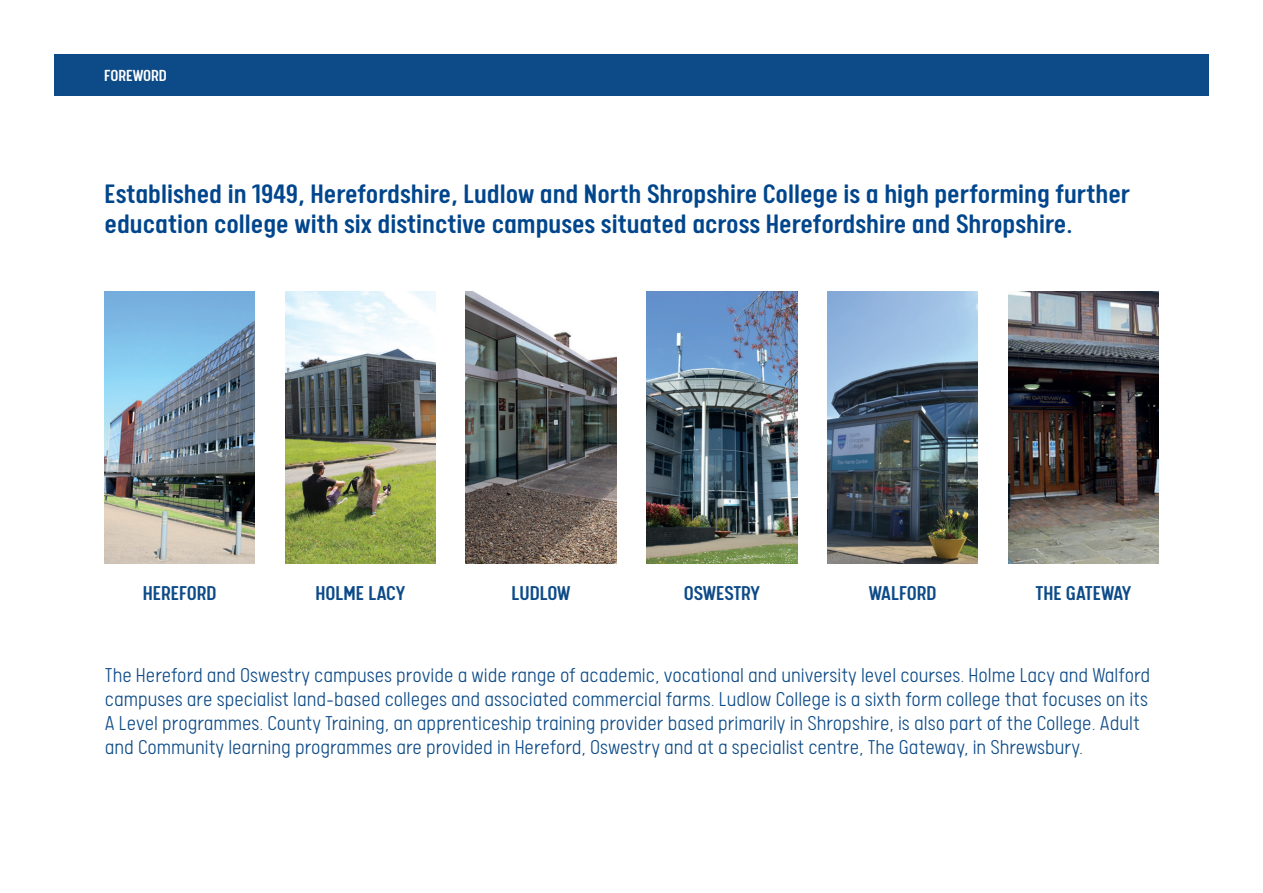
<style>
.page{position:relative;width:1263px;height:893px;background:#fff}
.page>*{position:absolute;margin:0;border:0;box-sizing:border-box;transform-origin:0 0}
.t1{font:500 30px/30px "Calps";color:#01468c}
.t2{font:300 22.5px/24px "Calps";color:#0d4b88}
.t3{font:500 22.5px "Calps";color:#0d4b88}
.t4{font:500 18px "Calps";color:#fff}
</style>
<div class="page">
<div style="left:54px;top:54px;width:1155px;height:41px;background:#0d4b88"></div>
<img style="left:104px;top:291px;width:151px;height:273px">
<img style="left:285px;top:291px;width:151px;height:273px">
<img style="left:466px;top:291px;width:150px;height:273px">
<img style="left:646px;top:291px;width:151px;height:273px">
<img style="left:827px;top:291px;width:151px;height:273px">
<img style="left:1008px;top:291px;width:151px;height:273px">
<p class="t4" style="left:104px;top:65px;width:64px">FOREWORD</p>
<h1 class="t1" style="left:105px;top:177px;width:1027px">Established in 1949, Herefordshire, Ludlow and North Shropshire College is a high performing further education college with six distinctive campuses situated across Herefordshire and Shropshire.</h1>
<p class="t3" style="left:143px;top:580px;width:75px">HEREFORD</p>
<p class="t3" style="left:316px;top:580px;width:91px">HOLME LACY</p>
<p class="t3" style="left:512px;top:580px;width:60px">LUDLOW</p>
<p class="t3" style="left:684px;top:580px;width:78px">OSWESTRY</p>
<p class="t3" style="left:869px;top:580px;width:69px">WALFORD</p>
<p class="t3" style="left:1035px;top:580px;width:97px">THE GATEWAY</p>
<p class="t2" style="left:105px;top:662px;width:1047px">The Hereford and Oswestry campuses provide a wide range of academic, vocational and university level courses. Holme Lacy and Walford campuses are specialist land-based colleges and associated commercial farms. Ludlow College is a sixth form college that focuses on its A Level programmes. County Training, an apprenticeship training provider based primarily in Shropshire, is also part of the College. Adult and Community learning programmes are provided in Hereford, Oswestry and at a specialist centre, The Gateway, in Shrewsbury.</p>
</div>
